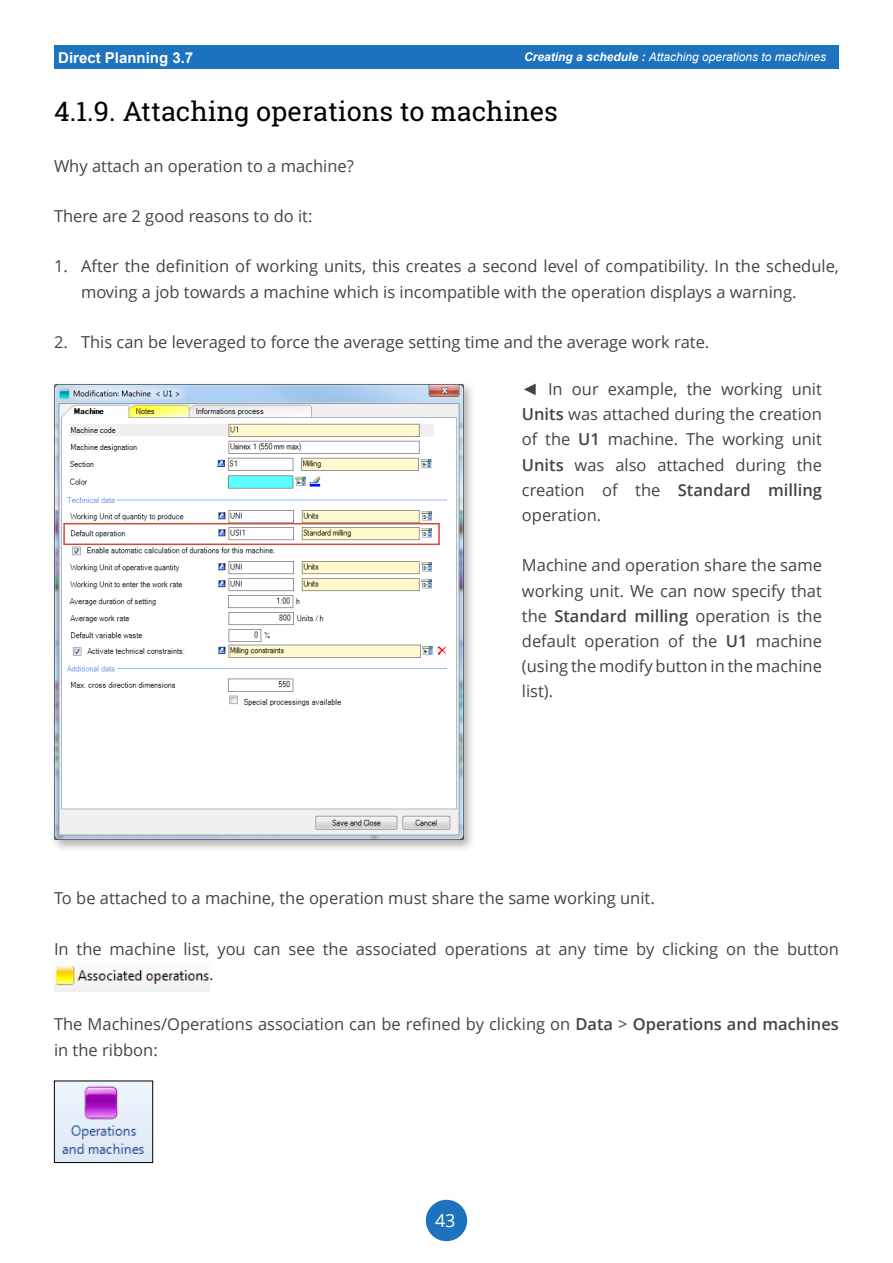
<style>
.page{position:relative;width:893px;height:1263px;background:#fff}
.page>*{position:absolute;margin:0;border:0;box-sizing:border-box;transform-origin:0 0}
.t1{font:27px "Roboto Slab";color:#000}
.t2{font:18px "Open Sans";color:#fff}
.t3{font:16.5px/25.2px "Open Sans";color:#444}
.t4{font:700 15px "Arial";color:#fff}
.t5{font:italic 12px "Arial";color:#fff}
.s1{font-weight:700}
.s2{font-family:"Arial"}
.s3{font-weight:600}
</style>
<div class="page">
<div style="left:426px;top:1200px;width:41px;height:41px;background:#1e73be;border-radius:50%"></div>
<div style="left:54px;top:45px;width:785px;height:24px;background:#1e73be"></div>
<div style="left:50px;top:381px;width:426px;height:471px;background:#000;opacity:.3"></div>
<img style="left:54px;top:384px;width:409px;height:456px">
<img style="left:54px;top:966px;width:155px;height:26px">
<img style="left:56px;top:1082px;width:95px;height:79px">
<div style="left:54px;top:1080px;width:99px;height:83px;border:1px solid #000"></div>
<div style="left:63px;top:523px;width:377px;height:22px;border:2px solid #cf4d35"></div>
<p class="t4" style="left:58px;top:47px;width:137px">Direct Planning 3.7</p>
<p class="t5" style="left:524px;top:50px;width:304px"><span class="s1">Creating a schedule :</span> Attaching operations to machines</p>
<h1 class="t1" style="left:54px;top:93px;width:506px">4.1.9. Attaching operations to machines</h1>
<p class="t3" style="left:54px;top:153px;width:301px">Why attach an operation to a machine?</p>
<p class="t3" style="left:54px;top:203px;width:260px">There are 2 good reasons to do it:</p>
<p class="t3" style="left:81px;top:253px;width:759px;text-indent:-27px">1. After the definition of working units, this creates a second level of compatibility. In the schedule, moving a job towards a machine which is incompatible with the operation displays a warning.</p>
<p class="t3" style="left:54px;top:329px;width:657px">2. This can be leveraged to force the average setting time and the average work rate.</p>
<p class="t3" style="left:522px;top:376px;width:302px;text-align:justify"><span class="s2">◄</span> In our example, the working unit <span class="s3">Units</span> was attached during the creation of the <span class="s3">U1</span> machine. The working unit <span class="s3">Units</span> was also attached during the creation of the <span class="s3">Standard milling </span>operation.</p>
<p class="t3" style="left:522px;top:552px;width:302px;text-align:justify">Machine and operation share the same working unit. We can now specify that the <span class="s3">Standard milling</span> operation is the default operation of the <span class="s3">U1</span> machine (using the modify button in the machine list).</p>
<p class="t3" style="left:54px;top:885px;width:602px">To be attached to a machine, the operation must share the same working unit.</p>
<p class="t3" style="left:209px;top:936px;width:631px;text-indent:-155px">In the machine list, you can see the associated operations at any time by clicking on the button .</p>
<p class="t3" style="left:54px;top:1011px;width:786px">The Machines/Operations association can be refined by clicking on <span class="s3">Data</span> &gt; <span class="s3">Operations and machines </span>in the ribbon:</p>
<p class="t2" style="left:435px;top:1208px;width:22px">43</p>
</div>
